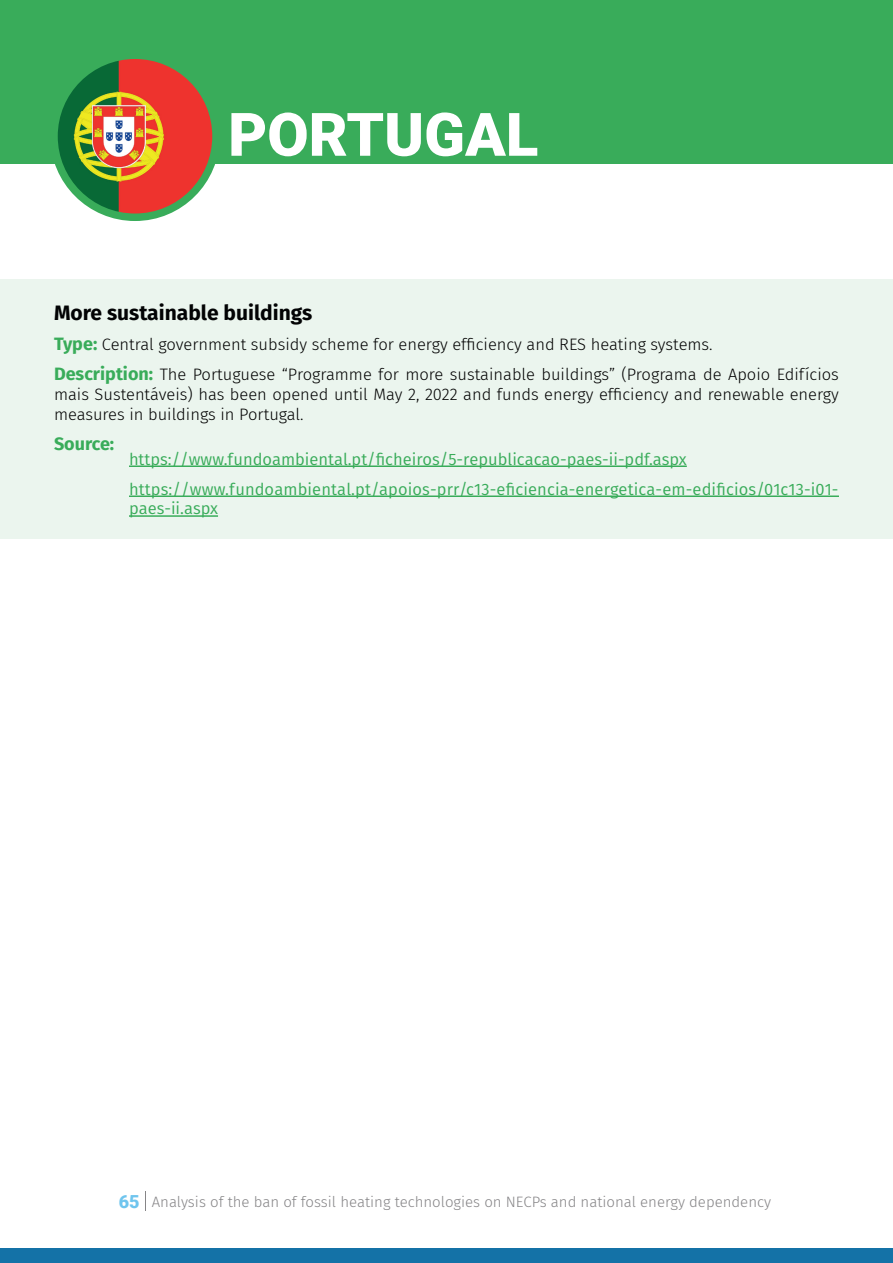
<style>
.page{position:relative;width:893px;height:1263px;background:#fff}
.page>*{position:absolute;margin:0;border:0;box-sizing:border-box;transform-origin:0 0}
.t1{font:900 60px "Roboto";color:#fff}
.t2{font:700 21px "Fira Sans";color:#020304}
.t3{font:700 18px "Fira Sans";color:#39ac5a}
.t4{font:300 16.5px/30px "Fira Sans";color:#000}
.t5{font:16.5px/30px "Fira Sans";color:#39ac5a}
.t6{font:300 15px "Fira Sans";color:#868587}
.s1{font-weight:700;font-size:18px;color:#39ac5a}
.s2{font-family:"Roboto";font-weight:900;font-size:18px;color:#6fc5ee}
</style>
<div class="page">
<svg style="left:145px;top:1191px;width:1px;height:20px"></svg>
<div style="left:0;top:279px;width:893px;height:260px;background:#ebf5ee"></div>
<div style="left:0;top:1249px;width:893px;height:14px;background:#1472a7"></div>
<div style="left:0;top:0;width:893px;height:163px;background:#39ac5a"></div>
<img style="left:54px;top:55px;width:162px;height:162px;border-radius:81px">
<div style="left:50px;top:51px;width:170px;height:170px;border:8px solid #39ac5a;border-radius:50%"></div>
<hr style="left:129px;top:465px;width:558px;height:2px;background:#39ac5a">
<hr style="left:129px;top:495px;width:710px;height:2px;background:#39ac5a">
<hr style="left:129px;top:515px;width:89px;height:2px;background:#39ac5a">
<h1 class="t1" style="left:228px;top:92px;width:312px">PORTUGAL</h1>
<p class="t2" style="left:54px;top:295px;width:260px">More sustainable buildings</p>
<p class="t4" style="left:54px;top:329px;width:786px"><span class="s1">Type:</span> Central government subsidy scheme for energy efficiency and RES heating systems.<br><span class="s1">Description:</span> The Portuguese “Programme for more sustainable buildings” (Programa de Apoio Edifícios</p>
<p class="t4" style="left:54px;top:384px;width:786px;line-height:19.8px">mais Sustentáveis) has been opened until May 2, 2022 and funds energy efficiency and renewable energy measures in buildings in Portugal.</p>
<p class="t3" style="left:54px;top:428px;width:62px">Source:</p>
<p class="t5" style="left:129px;top:444px;width:711px">https://www.fundoambiental.pt/ficheiros/5-republicacao-paes-ii-pdf.aspx https://www.fundoambiental.pt/apoios-prr/c13-eficiencia-energetica-em-edificios/01c13-i01-</p>
<p class="t5" style="left:129px;top:494px;width:91px">paes-ii.aspx</p>
<p class="t6" style="left:119px;top:1191px;width:654px"><span class="s2">65</span> Analysis of the ban of fossil heating technologies on NECPs and national energy dependency</p>
</div>
